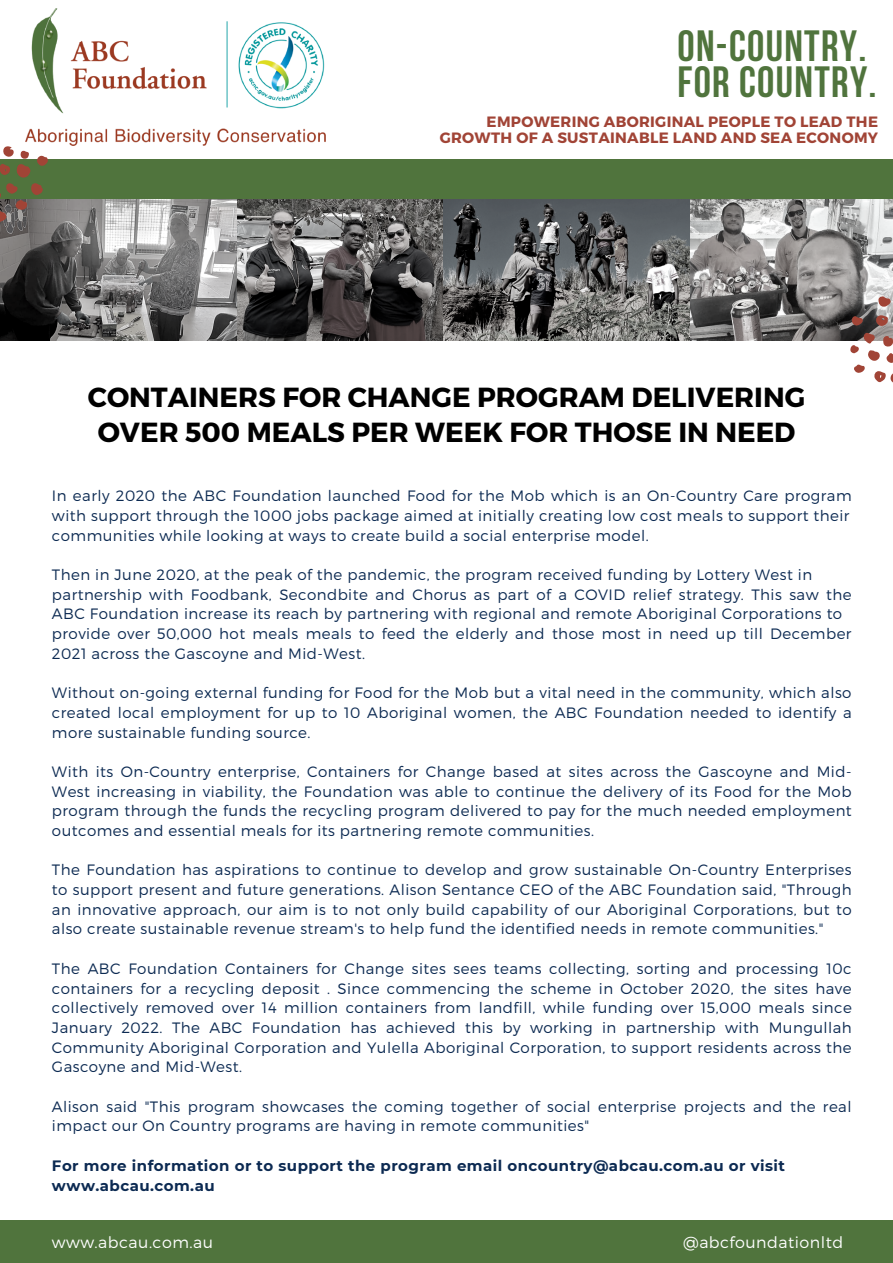
<style>
.page{position:relative;width:893px;height:1263px;background:#fff}
.page>*{position:absolute;margin:0;border:0;box-sizing:border-box;transform-origin:0 0}
.t1{font:700 43.58px/35.3px "Bebas Neue";letter-spacing:.03em;color:#50743d}
.t2{font:700 27.6px/35.4px "Montserrat";color:#000;text-align:center}
.t3{font:300 15.9px "Montserrat";letter-spacing:.03em;color:#fff}
.t4{font:300 15px/19.6px "Montserrat";letter-spacing:.03em;color:#0c2a52;text-align:justify}
.t5{font:700 15px/20.2px "Montserrat";letter-spacing:.03em;color:#0c2a52}
.t6{font:700 14.92px/15.8px "Montserrat";letter-spacing:.02em;color:#a14436;text-align:right}
</style>
<div class="page">
<div style="left:0;top:1221px;width:893px;height:42px;background:#50743d"></div>
<img style="left:25px;top:9px;width:301px;height:136px">
<div style="left:0;top:159px;width:893px;height:42px;background:#50743d"></div>
<img style="left:0;top:199px;width:238px;height:141px">
<svg style="left:0;top:144px;width:50px;height:80px"></svg>
<img style="left:238px;top:199px;width:207px;height:141px">
<img style="left:443px;top:200px;width:450px;height:140px">
<svg style="left:848px;top:294px;width:45px;height:89px"></svg>
<h1 class="t1" style="left:677px;top:33px;width:201px">ON-COUNTRY.<br>FOR COUNTRY.</h1>
<p class="t6" style="left:440px;top:113px;width:440px">EMPOWERING ABORIGINAL PEOPLE TO LEAD THE<br>GROWTH OF A SUSTAINABLE LAND AND SEA ECONOMY</p>
<h2 class="t2" style="left:88px;top:378px;width:719px">CONTAINERS FOR CHANGE PROGRAM DELIVERING<br>OVER 500 MEALS PER WEEK FOR THOSE IN NEED</h2>
<p class="t4" style="left:52px;top:485px;width:801px;text-align:left">In early 2020 the ABC Foundation launched Food for the Mob which is an On-Country Care program with support through the 1000 jobs package aimed at initially creating low cost meals to support their communities while looking at ways to create build a social enterprise model.</p>
<p class="t4" style="left:52px;top:564px;width:801px;text-align:left">Then in June 2020, at the peak of the pandemic, the program received funding by Lottery West in partnership with Foodbank, Secondbite and Chorus as part of a COVID relief strategy. This saw the ABC Foundation increase its reach by partnering with regional and remote Aboriginal Corporations to provide over 50,000 hot meals meals to feed the elderly and those most in need up till December 2021 across the Gascoyne and Mid-West.</p>
<p class="t4" style="left:52px;top:682px;width:801px">Without on-going external funding for Food for the Mob but a vital need in the community, which also created local employment for up to 10 Aboriginal women, the ABC Foundation needed to identify a more sustainable funding source.</p>
<p class="t4" style="left:52px;top:761px;width:801px">With its On-Country enterprise, Containers for Change based at sites across the Gascoyne and Mid-West increasing in viability, the Foundation was able to continue the delivery of its Food for the Mob program through the funds the recycling program delivered to pay for the much needed employment outcomes and essential meals for its partnering remote communities.</p>
<p class="t4" style="left:52px;top:859px;width:801px">The Foundation has aspirations to continue to develop and grow sustainable On-Country Enterprises to support present and future generations. Alison Sentance CEO of the ABC Foundation said, "Through an innovative approach, our aim is to not only build capability of our Aboriginal Corporations, but to also create sustainable revenue stream's to help fund the identified needs in remote communities."</p>
<p class="t4" style="left:52px;top:958px;width:801px">The ABC Foundation Containers for Change sites sees teams collecting, sorting and processing 10c containers for a recycling deposit . Since commencing the scheme in October 2020, the sites have collectively removed over 14 million containers from landfill, while funding over 15,000 meals since January 2022. The ABC Foundation has achieved this by working in partnership with Mungullah Community Aboriginal Corporation and Yulella Aboriginal Corporation, to support residents across the Gascoyne and Mid-West.</p>
<p class="t4" style="left:52px;top:1096px;width:801px">Alison said "This program showcases the coming together of social enterprise projects and the real impact our On Country programs are having in remote communities"</p>
<p class="t5" style="left:52px;top:1155px;width:734px">For more information or to support the program email oncountry@abcau.com.au or visit www.abcau.com.au</p>
<p class="t3" style="left:52px;top:1232px;width:162px">www.abcau.com.au</p>
<p class="t3" style="left:683px;top:1232px;width:161px">@abcfoundationltd</p>
</div>
